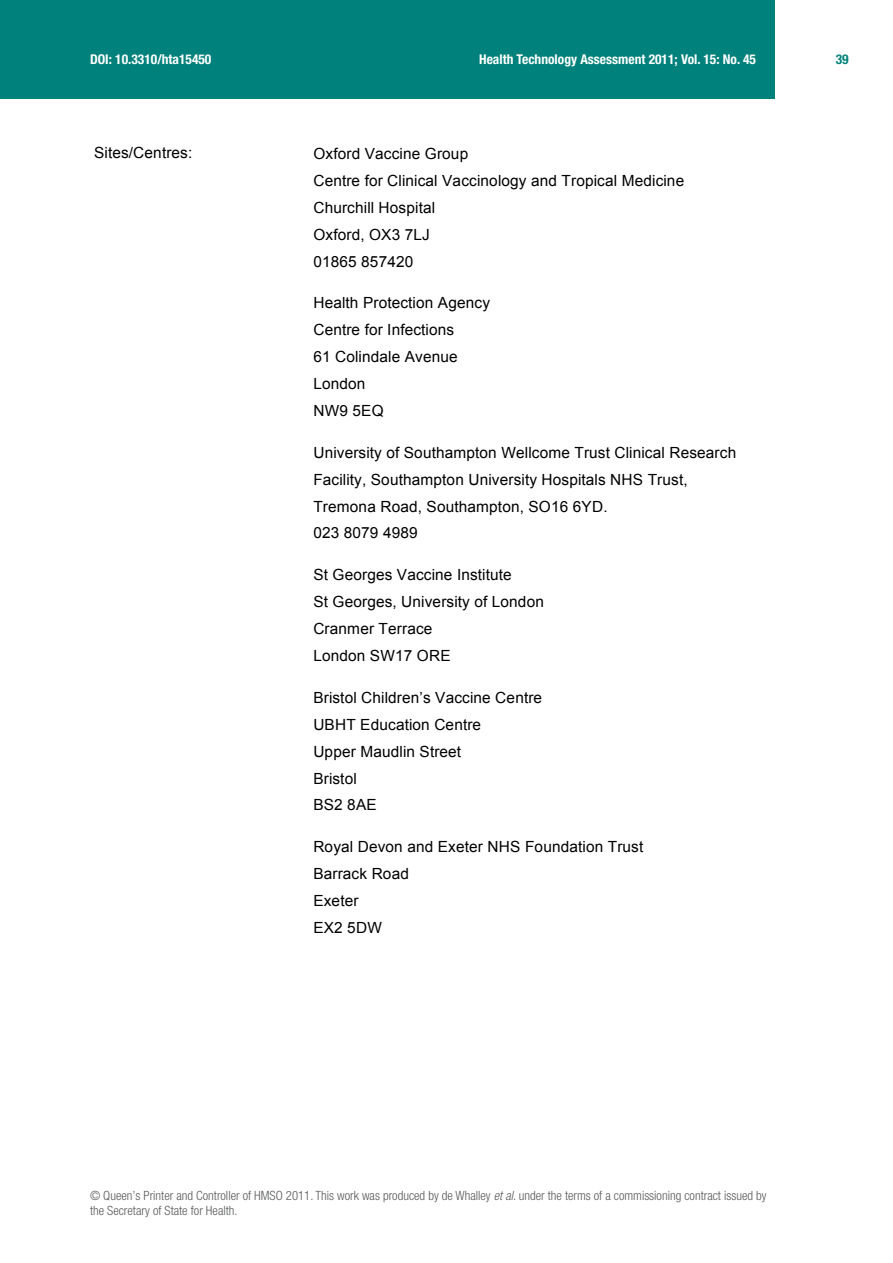
<style>
.page{position:relative;width:893px;height:1263px;background:#fff}
.page>*{position:absolute;margin:0;border:0;box-sizing:border-box;transform-origin:0 0}
.t1{font:15.45px/27px "Arial";letter-spacing:.01em;color:#000}
.t2{font:700 condensed 13.5px "Helvetica Neue LT Pro";color:#fff}
.t3{font:700 condensed 13.5px "Helvetica Neue LT Pro";color:#00817b}
.t4{font:300 condensed 12.75px/15px "Helvetica Neue LT Pro";color:#58595b}
.s1{font-style:italic}
</style>
<div class="page">
<div style="left:0;top:0;width:774px;height:99px;background:#00817b"></div>
<p class="t2" style="left:90px;top:51px;width:123px">DOI: 10.3310/hta15450</p>
<p class="t2" style="left:479px;top:51px;width:278px">Health Technology Assessment 2011; Vol. 15: No. 45</p>
<p class="t3" style="left:836px;top:51px;width:14px">39</p>
<p class="t1" style="left:94px;top:140px;width:100px">Sites/Centres:</p>
<p class="t1" style="left:313px;top:140px;width:372px">Oxford Vaccine Group<br>Centre for Clinical Vaccinology and Tropical Medicine<br>Churchill Hospital<br>Oxford, OX3 7LJ<br>01865 857420</p>
<p class="t1" style="left:313px;top:289px;width:178px">Health Protection Agency<br>Centre for Infections<br>61 Colindale Avenue<br>London<br>NW9 5EQ</p>
<p class="t1" style="left:313px;top:439px;width:424px">University of Southampton Wellcome Trust Clinical Research Facility, Southampton University Hospitals NHS Trust, Tremona Road, Southampton, SO16 6YD.<br>023 8079 4989</p>
<p class="t1" style="left:313px;top:561px;width:232px">St Georges Vaccine Institute<br>St Georges, University of London<br>Cranmer Terrace<br>London SW17 ORE</p>
<p class="t1" style="left:313px;top:684px;width:230px">Bristol Children’s Vaccine Centre<br>UBHT Education Centre<br>Upper Maudlin Street<br>Bristol<br>BS2 8AE</p>
<p class="t1" style="left:313px;top:833px;width:332px">Royal Devon and Exeter NHS Foundation Trust<br>Barrack Road<br>Exeter<br>EX2 5DW</p>
<p class="t4" style="left:90px;top:1188px;width:678px">© Queen’s Printer and Controller of HMSO 2011. This work was produced by de Whalley <span class="s1">et al</span>. under the terms of a commissioning contract issued by the Secretary of State for Health.</p>
</div>
